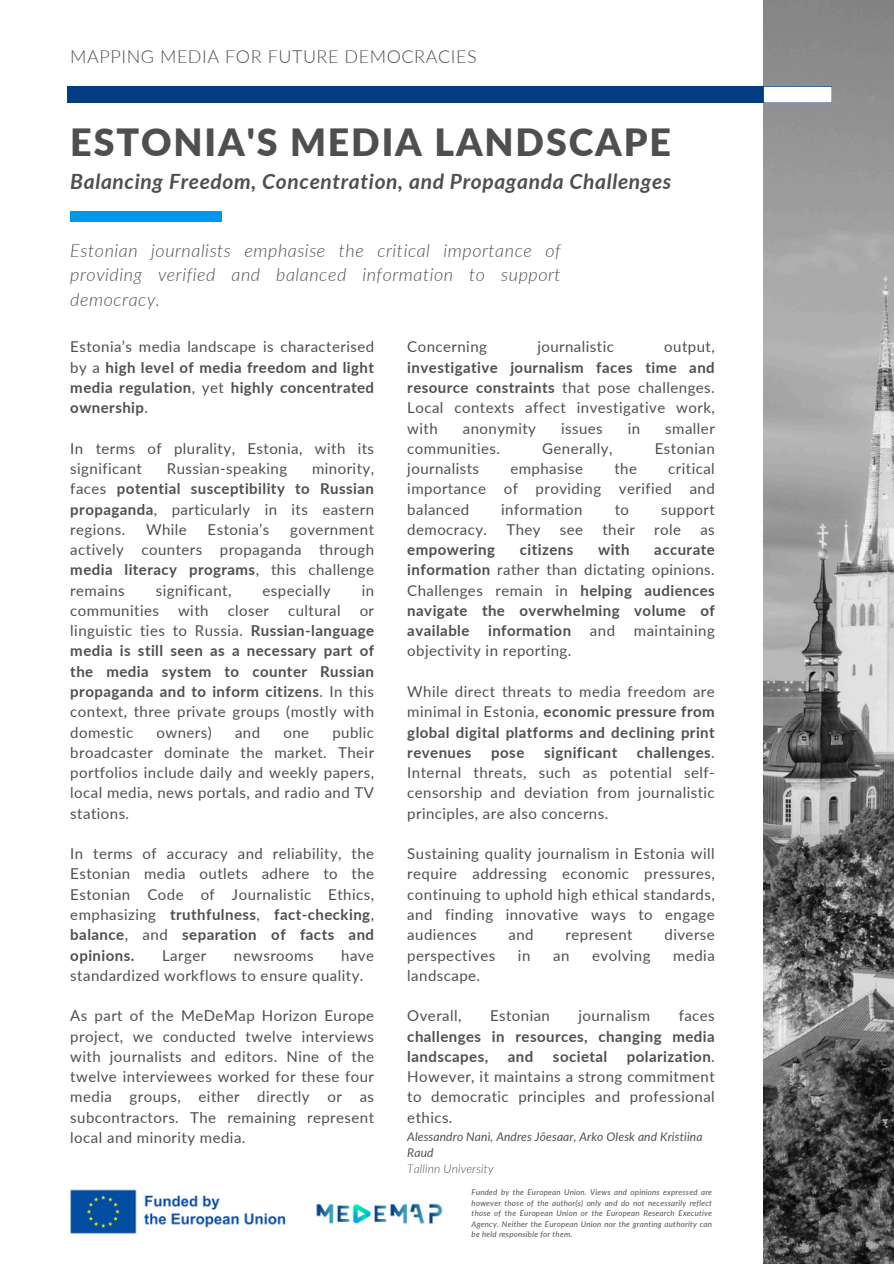
<style>
.page{position:relative;width:894px;height:1264px;background:#fff}
.page>*{position:absolute;margin:0;border:0;box-sizing:border-box;transform-origin:0 0}
.t1{font:900 37.5px "Lato";letter-spacing:.05em;color:#4f4f4f}
.t2{font:italic 700 21px "Lato";letter-spacing:.03em;color:#4f4f4f}
.t3{font:italic 300 18px/24.8px "Lato";letter-spacing:.03em;color:#4f4f4f;text-align:justify}
.t4{font:300 18px "Lato";letter-spacing:.03em;color:#4f4f4f}
.t5{font:15px/20.2px "Lato";letter-spacing:.03em;color:#4f4f4f;text-align:justify}
.t6{font:700 15px/20.2px "Lato";letter-spacing:.03em;color:#4f4f4f;text-align:justify}
.t7{font:italic 12px/16px "Lato";letter-spacing:.01em;color:#4f4f4f}
.t8{font:italic 7.95px/10.5px "Lato";letter-spacing:.03em;color:#4f4f4f;text-align:justify}
.s1{font-weight:400}
.s2{font-weight:700}
.s3{font-weight:300}
</style>
<div class="page">
<img style="left:763px;top:0;width:130px;height:1263px">
<div style="left:67px;top:87px;width:764px;height:15px;background:#033c80"></div>
<div style="left:70px;top:212px;width:152px;height:10px;background:#0098ef"></div>
<div style="left:763px;top:87px;width:68px;height:15px;background:#fff"></div>
<img style="left:70px;top:1189px;width:373px;height:45px">
<p class="t4" style="left:70px;top:45px;width:407px">MAPPING MEDIA FOR FUTURE DEMOCRACIES</p>
<h3 class="t1" style="left:70px;top:119px;width:602px">ESTONIA'S MEDIA LANDSCAPE</h3>
<p class="t2" style="left:70px;top:168px;width:602px">Balancing Freedom, Concentration, and Propaganda Challenges</p>
<h5 class="t3" style="left:70px;top:237px;width:492px">Estonian journalists emphasise the critical importance of providing verified and balanced information to support democracy.</h5>
<p class="t6" style="left:70px;top:336px;width:305px"><span class="s1">Estonia’s media landscape is characterised by a</span> high level of media freedom and light media regulation<span class="s1">, yet</span> highly concentrated ownership<span class="s1">.</span></p>
<h1 class="t5" style="left:70px;top:438px;width:305px">In terms of plurality, Estonia, with its significant</h1>
<h1 class="t5" style="left:167px;top:458px;width:122px">Russian-speaking</h1>
<h1 class="t5" style="left:70px;top:458px;width:305px;text-indent:242px">minority, faces <span class="s2">potential susceptibility to Russian propaganda</span>, particularly in its eastern regions.</h1>
<h1 class="t5" style="left:146px;top:519px;width:42px">While</h1>
<h1 class="t5" style="left:207px;top:519px;width:63px">Estonia’s</h1>
<h1 class="t5" style="left:70px;top:519px;width:305px;text-indent:220px">government actively counters propaganda through <span class="s2">media literacy programs</span>, this challenge remains</h1>
<h1 class="t5" style="left:156px;top:579px;width:77px">significant,</h1>
<h1 class="t5" style="left:262px;top:579px;width:69px">especially</h1>
<h1 class="t5" style="left:361px;top:579px;width:14px">in</h1>
<h1 class="t5" style="left:70px;top:600px;width:90px">communities</h1>
<h1 class="t5" style="left:178px;top:600px;width:32px">with</h1>
<h1 class="t5" style="left:227px;top:600px;width:43px">closer</h1>
<h1 class="t5" style="left:288px;top:600px;width:54px">cultural</h1>
<h1 class="t6" style="left:70px;top:600px;width:305px;text-indent:289px"><span class="s1">or linguistic ties to Russia.</span> Russian-language media is still seen as a necessary part of the media system to counter Russian propaganda and to inform citizens<span class="s1">. In this context, three private groups (mostly with domestic</span></h1>
<h1 class="t5" style="left:156px;top:721px;width:57px">owners)</h1>
<h1 class="t5" style="left:235px;top:721px;width:27px">and</h1>
<h1 class="t5" style="left:283px;top:721px;width:27px">one</h1>
<h1 class="t5" style="left:70px;top:721px;width:305px;text-indent:262px">public broadcaster dominate the market. Their portfolios include daily and weekly papers, local media, news portals, and radio and TV stations.</h1>
<h2 class="t5" style="left:70px;top:843px;width:305px">In terms of accuracy and reliability, the Estonian media outlets adhere to the Estonian Code of Journalistic Ethics, emphasizing <span class="s2">truthfulness</span>, <span class="s2">fact-checking</span>, <span class="s2">balance</span>, and <span class="s2">separation of facts and opinions.</span></h2>
<h2 class="t5" style="left:70px;top:944px;width:305px;text-indent:271px">have standardized workflows to ensure quality.</h2>
<p class="t5" style="left:70px;top:1005px;width:305px">As part of the MeDeMap Horizon Europe project, we conducted twelve interviews with journalists and editors. Nine of the twelve interviewees worked for these four media groups, either directly or as subcontractors. The remaining represent local and minority media.</p>
<h2 class="t5" style="left:162px;top:944px;width:46px">Larger</h2>
<h2 class="t5" style="left:234px;top:944px;width:81px">newsrooms</h2>
<h4 class="t5" style="left:407px;top:336px;width:81px">Concerning</h4>
<h4 class="t5" style="left:537px;top:336px;width:78px">journalistic</h4>
<h4 class="t5" style="left:407px;top:336px;width:309px;text-indent:257px">output, <span class="s2">investigative journalism faces time and resource constraints</span> that pose challenges.<br>Local contexts affect investigative work, with</h4>
<h4 class="t5" style="left:463px;top:417px;width:75px">anonymity</h4>
<h4 class="t5" style="left:561px;top:417px;width:43px">issues</h4>
<h4 class="t5" style="left:627px;top:417px;width:14px">in</h4>
<h4 class="t5" style="left:665px;top:417px;width:51px">smaller</h4>
<h4 class="t5" style="left:407px;top:438px;width:94px">communities.</h4>
<h4 class="t5" style="left:542px;top:438px;width:72px">Generally,</h4>
<h4 class="t5" style="left:654px;top:438px;width:61px">Estonian</h4>
<h4 class="t5" style="left:407px;top:458px;width:73px">journalists</h4>
<h4 class="t5" style="left:510px;top:458px;width:74px">emphasise</h4>
<h4 class="t5" style="left:614px;top:458px;width:24px">the</h4>
<h4 class="t5" style="left:407px;top:458px;width:309px;text-indent:261px">critical importance of providing verified and balanced</h4>
<h4 class="t5" style="left:501px;top:498px;width:83px">information</h4>
<h4 class="t5" style="left:614px;top:498px;width:16px">to</h4>
<h4 class="t5" style="left:661px;top:498px;width:55px">support</h4>
<h4 class="t5" style="left:407px;top:519px;width:81px">democracy.</h4>
<h4 class="t5" style="left:506px;top:519px;width:36px">They</h4>
<h4 class="t5" style="left:559px;top:519px;width:25px">see</h4>
<h4 class="t5" style="left:602px;top:519px;width:34px">their</h4>
<h4 class="t5" style="left:654px;top:519px;width:28px">role</h4>
<h4 class="t5" style="left:700px;top:519px;width:16px">as</h4>
<h4 class="t6" style="left:407px;top:539px;width:89px">empowering</h4>
<h4 class="t6" style="left:519px;top:539px;width:55px">citizens</h4>
<h4 class="t6" style="left:598px;top:539px;width:33px">with</h4>
<h4 class="t6" style="left:407px;top:539px;width:309px;text-indent:247px">accurate information <span class="s1">rather than dictating opinions.<br>Challenges remain in</span> helping audiences navigate the overwhelming volume of available information</h4>
<h4 class="t5" style="left:589px;top:620px;width:27px">and</h4>
<h4 class="t5" style="left:633px;top:620px;width:82px">maintaining</h4>
<h4 class="t5" style="left:407px;top:640px;width:165px">objectivity in reporting.</h4>
<h5 class="t6" style="left:407px;top:681px;width:309px"><span class="s1">While direct threats to media freedom are minimal in Estonia,</span> economic pressure from global digital platforms and declining print revenues</h5>
<h5 class="t5" style="left:407px;top:742px;width:309px;text-indent:229px"><span class="s2">challenges</span>.<br>Internal threats, such as potential self&shy;censorship and deviation from journalistic principles, are also concerns.</h5>
<h5 class="t5" style="left:407px;top:843px;width:309px">Sustaining quality journalism in Estonia will require addressing economic pressures, continuing to uphold high ethical standards, and finding innovative ways to engage audiences</h5>
<h5 class="t6" style="left:491px;top:742px;width:35px">pose</h5>
<h5 class="t6" style="left:544px;top:742px;width:75px">significant</h5>
<h5 class="t5" style="left:508px;top:924px;width:27px">and</h5>
<h5 class="t5" style="left:565px;top:924px;width:68px">represent</h5>
<h5 class="t5" style="left:664px;top:924px;width:52px">diverse</h5>
<h5 class="t5" style="left:407px;top:944px;width:89px">perspectives</h5>
<h5 class="t5" style="left:518px;top:944px;width:14px">in</h5>
<h5 class="t5" style="left:553px;top:944px;width:18px">an</h5>
<h5 class="t5" style="left:592px;top:944px;width:60px">evolving</h5>
<h5 class="t5" style="left:673px;top:944px;width:43px">media</h5>
<h5 class="t5" style="left:407px;top:964px;width:74px">landscape.</h5>
<h5 class="t5" style="left:407px;top:1005px;width:56px">Overall,</h5>
<h5 class="t5" style="left:490px;top:1005px;width:61px">Estonian</h5>
<h5 class="t5" style="left:578px;top:1005px;width:73px">journalism</h5>
<h5 class="t6" style="left:407px;top:1005px;width:309px;text-indent:271px"><span class="s1">faces </span>challenges in resources, changing media landscapes,</h5>
<h5 class="t5" style="left:407px;top:1045px;width:309px;text-indent:219px"><span class="s2">polarization</span>.<br>However, it maintains a strong commitment to democratic principles and professional ethics.</h5>
<h5 class="t7" style="left:407px;top:1128px;width:296px">Alessandro Nanì, Andres Jõesaar, Arko Olesk and Kristiina<br>Raud<br><span class="s3">Tallinn University</span></h5>
<h5 class="t8" style="left:471px;top:1186px;width:242px">Funded by the European Union. Views and opinions expressed are however those of the author(s) only and do not necessarily reflect those of the European Union or the European Research Executive Agency. Neither the European Union nor the granting authority can be held responsible for them.</h5>
<h5 class="t6" style="left:507px;top:1045px;width:27px">and</h5>
<h5 class="t6" style="left:553px;top:1045px;width:56px">societal</h5>
</div>
